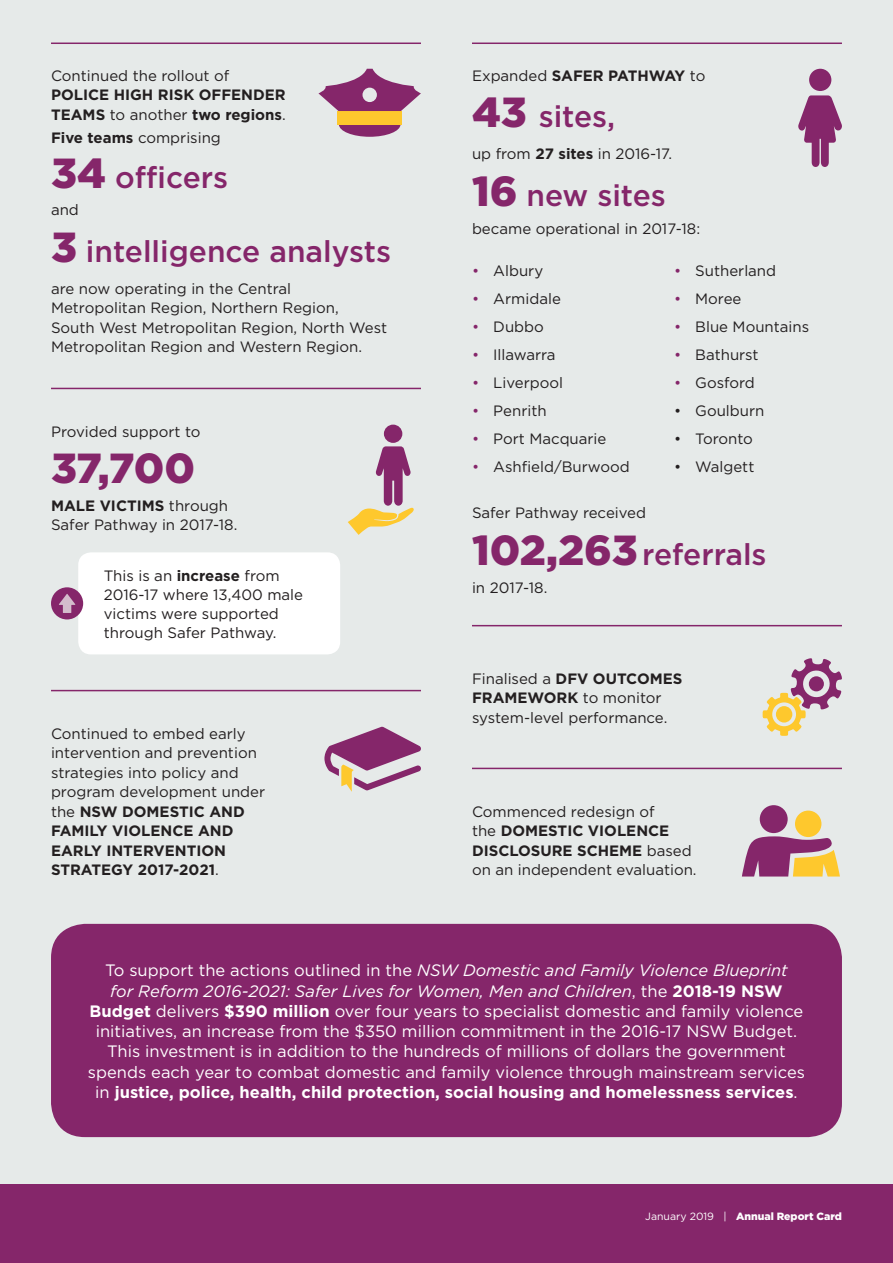
<style>
.page{position:relative;width:893px;height:1263px;background:#e6eae9}
.page>*{position:absolute;margin:0;border:0;box-sizing:border-box;transform-origin:0 0}
.t1{font:900 42px "Gotham";color:#85266a}
.t2{font:500 30px "Gotham";color:#85266a}
.t3{font:16.5px/20.2px "Gotham";color:#fff;text-align:center}
.t4{font:15px/19.5px "Gotham";color:#231f20}
.t5{font:700 15px/19.5px "Gotham";color:#231f20}
.t6{font:900 10.5px "Gotham";color:#fff}
.s1{font-weight:400}
.s2{font-weight:700}
.s3{font-weight:900;font-size:42px}
.s4{color:#85266a}
.s5{font-style:italic}
</style>
<div class="page">
<div style="left:0;top:1184px;width:893px;height:79px;background:#85266a"></div>
<hr style="left:51px;top:43px;width:370px;height:1px;background:#85266a">
<hr style="left:472px;top:43px;width:370px;height:1px;background:#85266a">
<hr style="left:472px;top:625px;width:370px;height:1px;background:#85266a">
<hr style="left:472px;top:768px;width:370px;height:1px;background:#85266a">
<hr style="left:51px;top:690px;width:370px;height:1px;background:#85266a">
<hr style="left:51px;top:388px;width:370px;height:1px;background:#85266a">
<svg style="left:339px;top:125px;width:61px;height:12px"></svg>
<div style="left:338px;top:111px;width:64px;height:14px;background:#fec82d"></div>
<svg style="left:318px;top:69px;width:103px;height:42px"></svg>
<div style="left:78px;top:552px;width:262px;height:102px;background:#fff;border-radius:13px"></div>
<div style="left:51px;top:587px;width:32px;height:32px;background:#85266a;border-radius:50%"></div>
<svg style="left:59px;top:594px;width:16px;height:19px"></svg>
<div style="left:384px;top:425px;width:18px;height:18px;background:#85266a;border-radius:50%"></div>
<svg style="left:348px;top:446px;width:66px;height:89px"></svg>
<div style="left:51px;top:924px;width:791px;height:213px;background:#85266a;border-radius:34px"></div>
<svg style="left:798px;top:95px;width:44px;height:72px"></svg>
<div style="left:809px;top:69px;width:22px;height:22px;background:#85266a;border-radius:50%"></div>
<svg style="left:324px;top:727px;width:97px;height:65px"></svg>
<svg style="left:742px;top:836px;width:98px;height:40px"></svg>
<div style="left:760px;top:805px;width:28px;height:28px;background:#85266a;border-radius:50%"></div>
<div style="left:795px;top:810px;width:26px;height:27px;background:#fec82d;border-radius:50%"></div>
<svg style="left:763px;top:658px;width:79px;height:78px"></svg>
<div style="left:809px;top:676px;width:15px;height:15px;background:#85266a;border-radius:50%"></div>
<div style="left:776px;top:706px;width:16px;height:16px;background:#fec82d;border-radius:50%"></div>
<p class="t5" style="left:51px;top:66px;width:236px"><span class="s1">Continued the rollout of<br></span>POLICE HIGH RISK OFFENDER<br>TEAMS <span class="s1">to another</span> two regions<span class="s1">.</span></p>
<p class="t4" style="left:51px;top:128px;width:171px"><span class="s2">Five teams</span> comprising</p>
<p class="t1" style="left:51px;top:144px;width:57px">34</p>
<p class="t2" style="left:115px;top:160px;width:115px">officers</p>
<p class="t4" style="left:51px;top:199px;width:29px">and</p>
<p class="t2" style="left:51px;top:234px;width:342px"><span class="s3">3</span> intelligence analysts</p>
<p class="t4" style="left:51px;top:279px;width:338px">are now operating in the Central Metropolitan Region, Northern Region,<br>South West Metropolitan Region, North West Metropolitan Region and Western Region.</p>
<p class="t4" style="left:51px;top:422px;width:151px">Provided support to</p>
<p class="t1" style="left:51px;top:439px;width:146px">37,700</p>
<p class="t4" style="left:51px;top:496px;width:188px"><span class="s2">MALE VICTIMS</span> through<br>Safer Pathway in 2017-18.</p>
<p class="t4" style="left:104px;top:567px;width:201px;line-height:18.8px">This is an <span class="s2">increase</span> from<br>2016-17 where 13,400 male victims were supported through Safer Pathway.</p>
<p class="t4" style="left:51px;top:724px;width:216px">Continued to embed early intervention and prevention strategies into policy and program development under the <span class="s2">NSW DOMESTIC AND<br>FAMILY VIOLENCE AND<br>EARLY INTERVENTION<br>STRATEGY 2017-2021</span>.</p>
<p class="t5" style="left:472px;top:66px;width:235px"><span class="s1">Expanded</span> SAFER PATHWAY <span class="s1">to</span></p>
<p class="t2" style="left:472px;top:99px;width:145px"><span class="s3">43</span> sites,</p>
<p class="t4" style="left:472px;top:144px;width:202px">up from <span class="s2">27 sites</span> in 2016-17.</p>
<p class="t1" style="left:472px;top:162px;width:47px">16</p>
<p class="t2" style="left:526px;top:178px;width:141px">new sites</p>
<p class="t4" style="left:472px;top:218px;width:230px">became operational in 2017-18:</p>
<p class="t4" style="left:472px;top:261px;width:73px"><span class="s4">•</span> Albury</p>
<p class="t4" style="left:472px;top:289px;width:90px"><span class="s4">•</span> Armidale</p>
<p class="t4" style="left:472px;top:317px;width:73px"><span class="s4">•</span> Dubbo</p>
<p class="t4" style="left:472px;top:345px;width:85px"><span class="s4">•</span> Illawarra</p>
<p class="t4" style="left:472px;top:373px;width:93px"><span class="s4">•</span> Liverpool</p>
<p class="t4" style="left:472px;top:401px;width:76px"><span class="s4">•</span> Penrith</p>
<p class="t4" style="left:472px;top:429px;width:136px"><span class="s4">•</span> Port Macquarie</p>
<p class="t4" style="left:472px;top:457px;width:159px"><span class="s4">•</span> Ashfield/Burwood</p>
<p class="t4" style="left:674px;top:261px;width:104px"><span class="s4">•</span> Sutherland</p>
<p class="t4" style="left:674px;top:289px;width:69px"><span class="s4">•</span> Moree</p>
<p class="t4" style="left:674px;top:317px;width:137px"><span class="s4">•</span> Blue Mountains</p>
<p class="t4" style="left:674px;top:345px;width:86px"><span class="s4">•</span> Bathurst</p>
<p class="t4" style="left:674px;top:373px;width:82px"><span class="s4">•</span> Gosford</p>
<p class="t4" style="left:674px;top:401px;width:92px">• Goulburn</p>
<p class="t4" style="left:674px;top:429px;width:80px">• Toronto</p>
<p class="t4" style="left:674px;top:457px;width:82px">• Walgett</p>
<p class="t4" style="left:472px;top:503px;width:175px">Safer Pathway received</p>
<p class="t2" style="left:472px;top:537px;width:296px"><span class="s3">102,263</span>referrals</p>
<p class="t4" style="left:472px;top:578px;width:77px">in 2017-18.</p>
<p class="t4" style="left:472px;top:668px;width:212px">Finalised a <span class="s2">DFV OUTCOMES<br>FRAMEWORK</span> to monitor system-level performance.</p>
<p class="t4" style="left:472px;top:802px;width:226px">Commenced redesign of<br>the <span class="s2">DOMESTIC VIOLENCE<br>DISCLOSURE SCHEME</span> based on an independent evaluation.</p>
<p class="t3" style="left:88px;top:960px;width:718px">To support the actions outlined in the <span class="s5">NSW Domestic and Family Violence Blueprint<br>for Reform 2016-2021: Safer Lives for Women, Men and Children</span>, the <span class="s2">2018-19 NSW Budget</span> delivers <span class="s2">$390 million</span> over four years to specialist domestic and family violence initiatives, an increase from the $350 million commitment in the 2016-17 NSW Budget.<br>This investment is in addition to the hundreds of millions of dollars the government spends each year to combat domestic and family violence through mainstream services in <span class="s2">justice, police, health, child protection, social housing and homelessness services</span>.</p>
<p class="t6" style="left:645px;top:1209px;width:198px"><span class="s1">January 2019 |</span> Annual Report Card</p>
</div>
